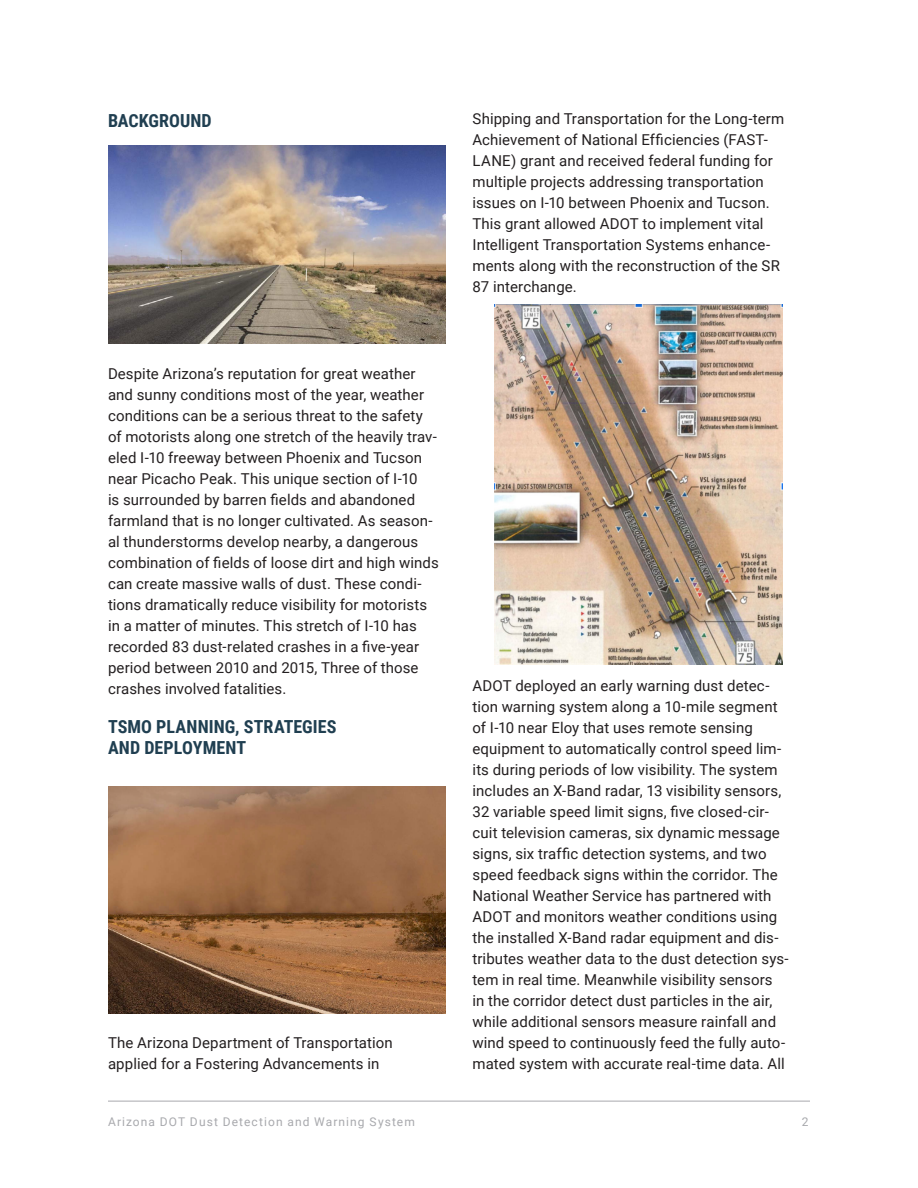
<style>
.page{position:relative;width:918px;height:1188px;background:#fff}
.page>*{position:absolute;margin:0;border:0;box-sizing:border-box;transform-origin:0 0}
.t1{font:700 18px/21px "Roboto Condensed";letter-spacing:.005em;color:#203f51}
.body{font:15px/21px "Roboto";letter-spacing:.005em;color:#231f20}
.t2{font:12px "Roboto";letter-spacing:.09em;color:#a8a9ad}
</style>
<div class="page">
<hr style="left:108px;top:1101px;width:702px;height:1px;background:#a8a9ad">
<img style="left:108px;top:786px;width:338px;height:228px">
<img style="left:494px;top:304px;width:288px;height:361px">
<img style="left:108px;top:146px;width:338px;height:197px">
<p class="t1" style="left:108px;top:109px;width:105px">BACKGROUND</p>
<p class="body" style="left:108px;top:362px;width:332px">Despite Arizona’s reputation for great weather and sunny conditions most of the year, weather conditions can be a serious threat to the safety of motorists along one stretch of the heavily trav&shy;eled I-10 freeway between Phoenix and Tucson near Picacho Peak. This unique section of I-10<br>is surrounded by barren fields and abandoned farmland that is no longer cultivated. As season&shy;al thunderstorms develop nearby, a dangerous combination of fields of loose dirt and high winds can create massive walls of dust. These condi&shy;tions dramatically reduce visibility for motorists in a matter of minutes. This stretch of I-10 has recorded 83 dust-related crashes in a five-year period between 2010 and 2015, Three of those crashes involved fatalities.</p>
<p class="t1" style="left:108px;top:715px;width:230px">TSMO PLANNING, STRATEGIES<br>AND DEPLOYMENT</p>
<p class="body" style="left:108px;top:1031px;width:286px">The Arizona Department of Transportation applied for a Fostering Advancements in</p>
<p class="body" style="left:472px;top:107px;width:313px">Shipping and Transportation for the Long-term Achievement of National Efficiencies (FAST-LANE) grant and received federal funding for multiple projects addressing transportation issues on I-10 between Phoenix and Tucson.<br>This grant allowed ADOT to implement vital Intelligent Transportation Systems enhance&shy;ments along with the reconstruction of the SR 87 interchange.</p>
<p class="body" style="left:472px;top:674px;width:318px">ADOT deployed an early warning dust detec&shy;tion warning system along a 10-mile segment of I-10 near Eloy that uses remote sensing equipment to automatically control speed lim&shy;its during periods of low visibility. The system includes an X-Band radar, 13 visibility sensors, 32 variable speed limit signs, five closed-cir&shy;cuit television cameras, six dynamic message signs, six traffic detection systems, and two speed feedback signs within the corridor. The National Weather Service has partnered with ADOT and monitors weather conditions using the installed X-Band radar equipment and dis&shy;tributes weather data to the dust detection sys&shy;tem in real time. Meanwhile visibility sensors<br>in the corridor detect dust particles in the air, while additional sensors measure rainfall and wind speed to continuously feed the fully auto&shy;mated system with accurate real-time data. All</p>
<p class="t2" style="left:108px;top:1114px;width:308px">Arizona DOT Dust Detection and Warning System</p>
<p class="t2" style="left:802px;top:1114px;width:8px">2</p>
</div>
